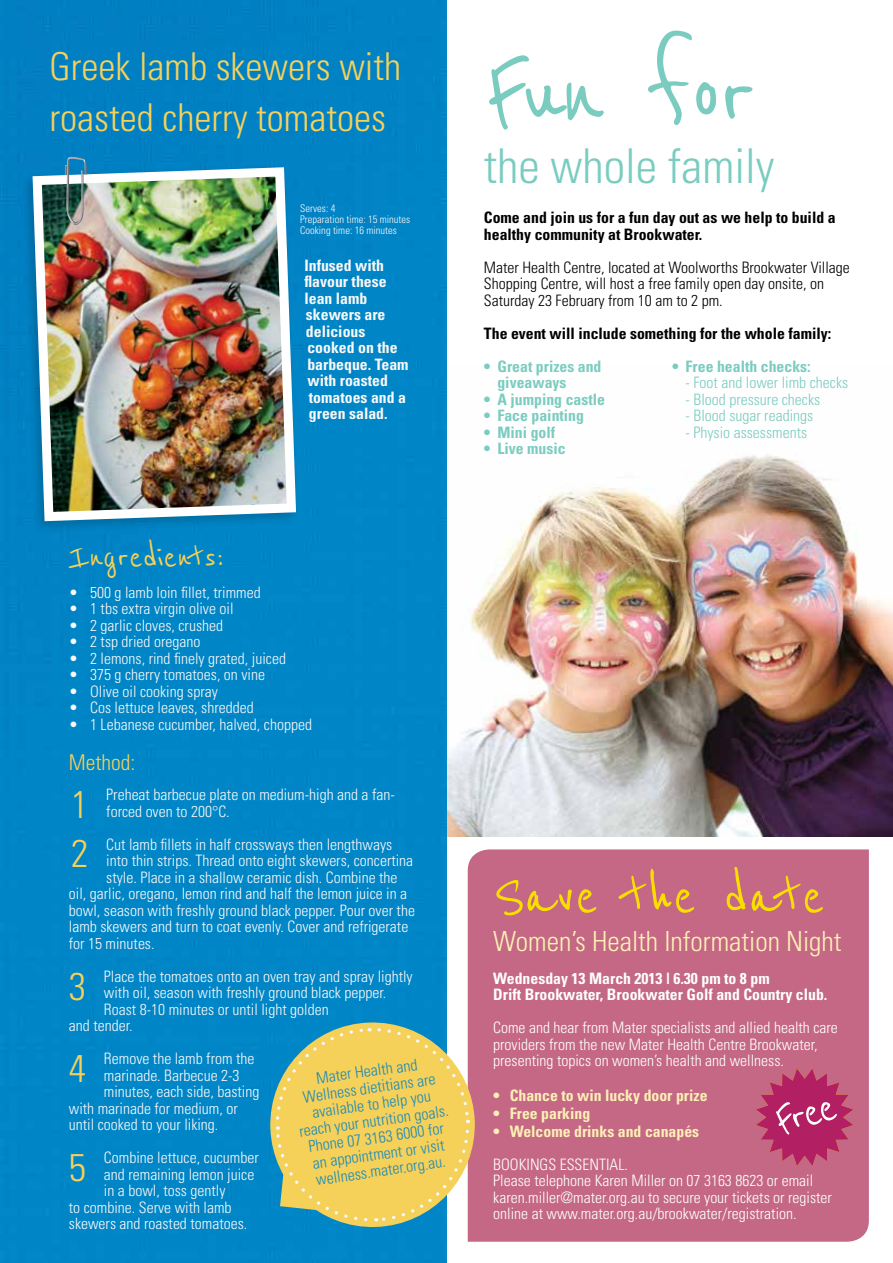
<style>
.page{position:relative;width:893px;height:1263px;background:#fff}
.page>*{position:absolute;margin:0;border:0;box-sizing:border-box;transform-origin:0 0}
.t1{font:126.75px "Reenie Beanie";letter-spacing:-.05em;color:#7bccc0}
.t2{font:66.75px "Reenie Beanie";color:#fade00}
.t3{font:53.55px "Reenie Beanie";color:#fff}
.t4{font:300 condensed 48px "Univers";color:#7bccc0}
.t5{font:39.75px "Reenie Beanie";color:#f6d15a}
.t6{font:300 condensed 38.55px/49.5px "Univers";color:#f6d15a}
.t7{font:300 condensed 38.4px/51px "Univers";color:#f6d15a}
.t8{font:300 condensed 27.75px "Univers";color:#fdf0b5}
.t9{font:300 condensed 21.75px "Univers";color:#f6d15a}
.t10{font:300 condensed 15.9px/16.6px "Univers";color:#1c8ab7;text-align:center}
.t11{font:300 condensed 15.75px/16.5px "Univers";color:#f8f8f8}
.t12{font:300 condensed 15.75px/16.5px "Univers";color:#fff}
.t13{font:300 condensed 15.75px/16.5px "Univers";color:#000}
.t14{font:700 condensed 15.75px/16.5px "Univers";color:#000}
.t15{font:700 condensed 15.75px/16.5px "Univers";color:#f8f8f8}
.t16{font:700 condensed 15.75px/16.5px "Univers";color:#7bccc0}
.t17{font:300 condensed 15.75px "Univers";color:#7bccc0}
.t18{font:700 condensed 15.75px/16.5px "Univers";color:#fff}
.t19{font:700 condensed 15.75px "Univers";color:#fdf0b5}
.t20{font:300 condensed 10.5px/11.1px "Univers";color:#f8f8f8}
</style>
<div class="page">
<div style="left:468px;top:849px;width:401px;height:393px;background:#c46885"></div>
<img style="left:446px;top:367px;width:447px;height:470px">
<div style="left:0;top:0;width:446px;height:1263px;background:#0085c6"></div>
<div style="left:21px;top:164px;width:279px;height:369px;background:#0081c2"></div>
<img style="left:28px;top:163px;width:273px;height:363px">
<svg style="left:268px;top:1020px;width:209px;height:209px;background:#cec475"></svg>
<svg style="left:65px;top:157px;width:23px;height:68px;background:#678a91"></svg>
<svg style="left:756px;top:1068px;width:97px;height:98px;background:#b93b6e"></svg>
<h3 class="t7" style="left:49px;top:40px;width:353px">Greek lamb skewers with roasted cherry tomatoes</h3>
<p class="t20" style="left:300px;top:202px;width:112px">Serves: 4<br>Preparation time: 15 minutes<br>Cooking time: 16 minutes</p>
<p class="t15" style="left:304px;top:256px;width:106px">Infused with flavour these lean lamb skewers are delicious cooked on the barbeque. Team with roasted tomatoes and a green salad.</p>
<h3 class="t5" style="left:69px;top:534px;width:157px">Ingredients:</h3>
<p class="t11" style="left:69px;top:584px;width:193px">• 500 g lamb loin fillet, trimmed</p>
<p class="t11" style="left:69px;top:600px;width:166px">• 1 tbs extra virgin olive oil</p>
<p class="t11" style="left:69px;top:617px;width:156px">• 2 garlic cloves, crushed</p>
<p class="t11" style="left:69px;top:633px;width:133px">• 2 tsp dried oregano</p>
<p class="t11" style="left:69px;top:650px;width:219px">• 2 lemons, rind finely grated, juiced</p>
<p class="t11" style="left:69px;top:666px;width:198px">• 375 g cherry tomatoes, on vine</p>
<p class="t11" style="left:69px;top:683px;width:150px">• Olive oil cooking spray</p>
<p class="t11" style="left:69px;top:699px;width:186px">• Cos lettuce leaves, shredded</p>
<p class="t11" style="left:69px;top:716px;width:245px">• 1 Lebanese cucumber, halved, chopped</p>
<h3 class="t9" style="left:69px;top:749px;width:68px">Method:</h3>
<p class="t11" style="left:106px;top:786px;width:290px">Preheat barbecue plate on medium-high and a fan&shy;forced oven to 200°C.</p>
<p class="t11" style="left:106px;top:836px;width:288px">Cut lamb fillets in half crossways then lengthways</p>
<p class="t11" style="left:106px;top:852px;width:308px">into thin strips. Thread onto eight skewers, concertina</p>
<p class="t11" style="left:106px;top:869px;width:293px">style. Place in a shallow ceramic dish. Combine the</p>
<p class="t11" style="left:69px;top:885px;width:340px">oil, garlic, oregano, lemon rind and half the lemon juice in a</p>
<p class="t11" style="left:69px;top:902px;width:348px">bowl, season with freshly ground black pepper. Pour over the</p>
<p class="t11" style="left:69px;top:918px;width:341px">lamb skewers and turn to coat evenly. Cover and refrigerate</p>
<p class="t11" style="left:69px;top:935px;width:87px">for 15 minutes.</p>
<p class="t11" style="left:104px;top:968px;width:310px">Place the tomatoes onto an oven tray and spray lightly</p>
<p class="t11" style="left:104px;top:984px;width:284px">with oil, season with freshly ground black pepper.</p>
<p class="t11" style="left:104px;top:1001px;width:226px">Roast 8-10 minutes or until light golden</p>
<p class="t11" style="left:69px;top:1017px;width:65px">and tender.</p>
<p class="t11" style="left:104px;top:1050px;width:152px">Remove the lamb from the</p>
<p class="t11" style="left:104px;top:1067px;width:137px">marinade. Barbecue 2-3</p>
<p class="t11" style="left:104px;top:1083px;width:157px">minutes, each side, basting</p>
<p class="t11" style="left:69px;top:1100px;width:170px">with marinade for medium, or</p>
<p class="t11" style="left:69px;top:1116px;width:151px">until cooked to your liking.</p>
<p class="t11" style="left:104px;top:1149px;width:156px">Combine lettuce, cucumber</p>
<p class="t11" style="left:104px;top:1166px;width:152px">and remaining lemon juice</p>
<p class="t11" style="left:104px;top:1182px;width:123px">in a bowl, toss gently</p>
<p class="t11" style="left:69px;top:1199px;width:164px">to combine. Serve with lamb</p>
<p class="t11" style="left:69px;top:1215px;width:180px">skewers and roasted tomatoes.</p>
<h3 class="t6" style="left:71px;top:779px;width:19px">1<br>2</h3>
<h3 class="t6" style="left:69px;top:944px;width:19px;line-height:82.5px">3<br>4</h3>
<p class="t10" style="left:291px;top:1073px;width:152px;rotate:-8deg">Mater Health and<br>Wellness dietitians are available to help you reach your nutrition goals.<br>Phone 07 3163 6000 for an appointment or visit wellness.mater.org.au.</p>
<h3 class="t6" style="left:69px;top:1142px;width:19px">5</h3>
<h1 class="t1" style="left:484px;top:22px;width:275px">Fun for</h1>
<h3 class="t4" style="left:484px;top:138px;width:292px">the whole family</h3>
<p class="t14" style="left:484px;top:209px;width:353px">Come and join us for a fun day out as we help to build a healthy community at Brookwater.</p>
<p class="t13" style="left:484px;top:258px;width:367px">Mater Health Centre, located at Woolworths Brookwater Village<br>Shopping Centre, will host a free family open day onsite, on<br>Saturday 23 February from 10 am to 2 pm.</p>
<p class="t14" style="left:484px;top:324px;width:349px">The event will include something for the whole family:</p>
<p class="t16" style="left:497px;top:357px;width:106px;text-indent:-13px">• Great prizes and giveaways</p>
<p class="t16" style="left:484px;top:390px;width:123px">• A jumping castle</p>
<p class="t16" style="left:484px;top:407px;width:102px">• Face painting</p>
<p class="t16" style="left:484px;top:423px;width:73px">• Mini golf</p>
<p class="t16" style="left:484px;top:440px;width:83px">• Live music</p>
<p class="t16" style="left:672px;top:357px;width:140px">• Free health checks:</p>
<p class="t17" style="left:686px;top:373px;width:164px">- Foot and lower limb checks</p>
<p class="t17" style="left:686px;top:390px;width:136px">- Blood pressure checks</p>
<p class="t17" style="left:686px;top:406px;width:129px">- Blood sugar readings</p>
<p class="t17" style="left:686px;top:423px;width:123px">- Physio assessments</p>
<h2 class="t2" style="left:493px;top:859px;width:333px">Save the date</h2>
<h3 class="t8" style="left:493px;top:924px;width:350px">Women’s Health Information Night</h3>
<p class="t18" style="left:493px;top:969px;width:336px">Wednesday 13 March 2013 | 6.30 pm to 8 pm<br>Drift Brookwater, Brookwater Golf and Country club.</p>
<p class="t12" style="left:493px;top:1019px;width:346px">Come and hear from Mater specialists and allied health care providers from the new Mater Health Centre Brookwater, presenting topics on women’s health and wellness.</p>
<p class="t19" style="left:493px;top:1085px;width:216px">• Chance to win lucky door prize</p>
<p class="t19" style="left:493px;top:1103px;width:98px">• Free parking</p>
<p class="t19" style="left:493px;top:1121px;width:207px">• Welcome drinks and canapés</p>
<p class="t12" style="left:493px;top:1156px;width:340px">BOOKINGS ESSENTIAL.<br>Please telephone Karen Miller on 07 3163 8623 or email karen.miller@mater.org.au to secure your tickets or register online at www.mater.org.au/brookwater/registration.</p>
<h3 class="t3" style="left:767px;top:1093px;width:64px;rotate:-16deg">Free</h3>
</div>
